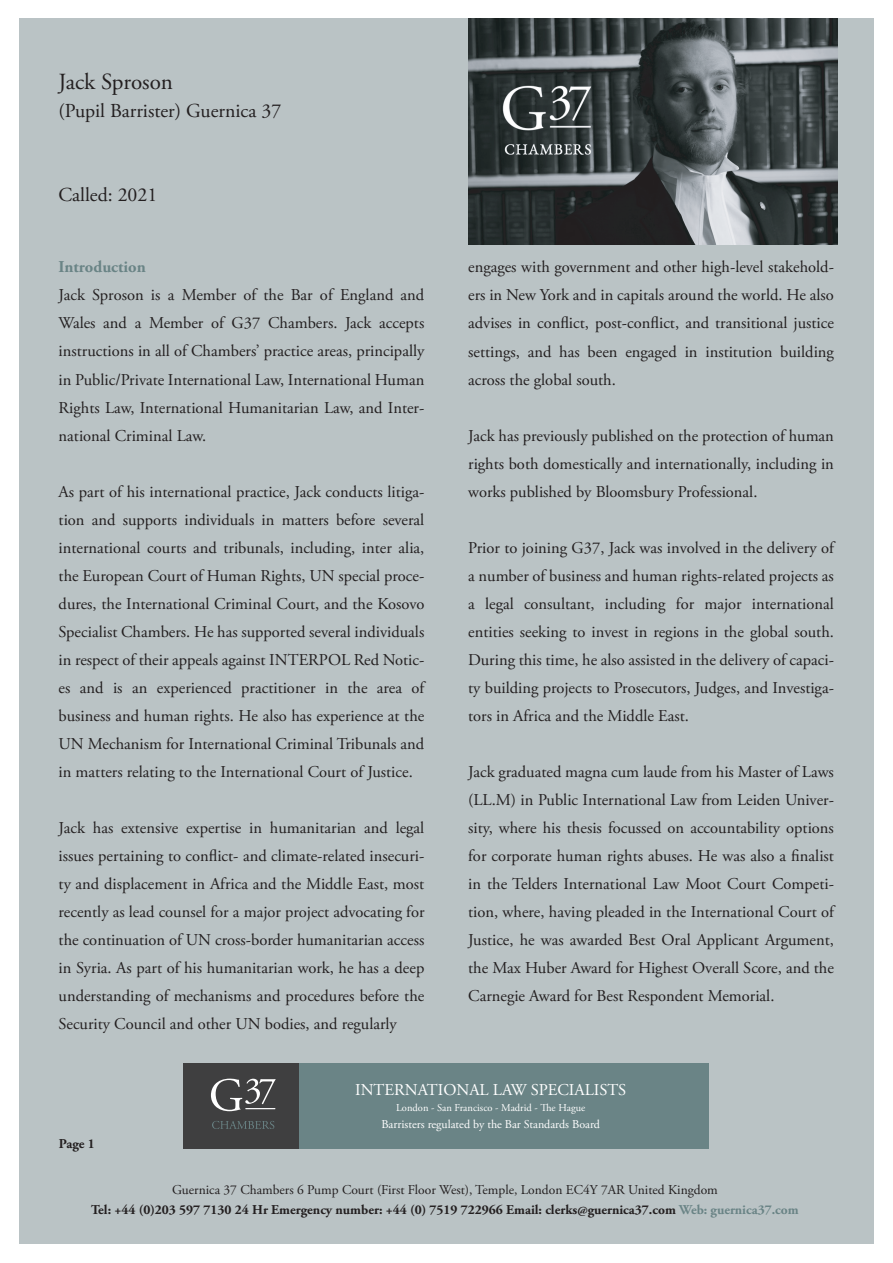
<style>
.page{position:relative;width:893px;height:1263px;background:#fff}
.page>*{position:absolute;margin:0;border:0;box-sizing:border-box;transform-origin:0 0}
.t1{font:23.1px "Adobe Garamond Pro";color:#231f20}
.t2{font:19.8px "Adobe Garamond Pro";color:#231f20}
.t3{font:16.5px/28px "Adobe Garamond Pro";color:#231f20;text-align:justify}
.t4{font:16.5px "Adobe Garamond Pro";color:#fff}
.t5{font:700 16.5px "Adobe Garamond Pro";color:#6a8486}
.t6{font:700 13.5px/19.5px "Adobe Garamond Pro";color:#231f20;text-align:center}
.t7{font:12px "Adobe Garamond Pro";color:#fff}
.t8{font:10.5px "Adobe Garamond Pro";color:#fff}
.s1{font-weight:400}
.s2{color:#6a8486}
</style>
<div class="page">
<div style="left:19px;top:19px;width:855px;height:1224px;background:#bac3c5"></div>
<div style="left:183px;top:1063px;width:121px;height:85px;background:#3f3f40"></div>
<svg style="left:212px;top:1121px;width:62px;height:8px"></svg>
<svg style="left:211px;top:1078px;width:65px;height:33px"></svg>
<div style="left:299px;top:1063px;width:410px;height:85px;background:#6a8486"></div>
<img style="left:468px;top:18px;width:370px;height:227px">
<h1 class="t1" style="left:58px;top:73px;width:116px">Jack Sproson</h1>
<p class="t2" style="left:58px;top:103px;width:224px">(Pupil Barrister) Guernica 37</p>
<p class="t2" style="left:58px;top:187px;width:100px">Called: 2021</p>
<p class="t5" style="left:59px;top:261px;width:89px">Introduction</p>
<p class="t3" style="left:59px;top:283px;width:367px">Jack Sproson is a Member of the Bar of England and Wales and a Member of G37 Chambers. Jack accepts instructions in all of Chambers’ practice areas, principally in Public/Private International Law, International Human Rights Law, International Humanitarian Law, and Inter&shy;national Criminal Law.</p>
<p class="t3" style="left:59px;top:479px;width:367px">As part of his international practice, Jack conducts litiga&shy;tion and supports individuals in matters before several international courts and tribunals, including, inter alia, the European Court of Human Rights, UN special proce&shy;dures, the International Criminal Court, and the Kosovo Specialist Chambers. He has supported several individuals in respect of their appeals against INTERPOL Red Notic&shy;es and is an experienced practitioner in the area of business and human rights. He also has experience at the UN Mechanism for International Criminal Tribunals and in matters relating to the International Court of Justice.</p>
<p class="t3" style="left:59px;top:815px;width:367px">Jack has extensive expertise in humanitarian and legal issues pertaining to conflict- and climate-related insecuri&shy;ty and displacement in Africa and the Middle East, most recently as lead counsel for a major project advocating for the continuation of UN cross-border humanitarian access in Syria. As part of his humanitarian work, he has a deep understanding of mechanisms and procedures before the Security Council and other UN bodies, and regularly</p>
<p class="t3" style="left:468px;top:255px;width:367px">engages with government and other high-level stakehold&shy;ers in New York and in capitals around the world. He also advises in conflict, post-conflict, and transitional justice settings, and has been engaged in institution building across the global south.</p>
<p class="t3" style="left:468px;top:423px;width:367px">Jack has previously published on the protection of human rights both domestically and internationally, including in works published by Bloomsbury Professional.</p>
<p class="t3" style="left:468px;top:535px;width:367px">Prior to joining G37, Jack was involved in the delivery of a number of business and human rights-related projects as a legal consultant, including for major international entities seeking to invest in regions in the global south.<br>During this time, he also assisted in the delivery of capaci&shy;ty building projects to Prosecutors, Judges, and Investiga&shy;tors in Africa and the Middle East.</p>
<p class="t3" style="left:468px;top:759px;width:367px">Jack graduated magna cum laude from his Master of Laws (LL.M) in Public International Law from Leiden Univer&shy;sity, where his thesis focussed on accountability options for corporate human rights abuses. He was also a finalist in the Telders International Law Moot Court Competi&shy;tion, where, having pleaded in the International Court of Justice, he was awarded Best Oral Applicant Argument, the Max Huber Award for Highest Overall Score, and the Carnegie Award for Best Respondent Memorial.</p>
<p class="t6" style="left:59px;top:1136px;width:37px">Page 1</p>
<p class="t4" style="left:355px;top:1083px;width:273px">INTERNATIONAL LAW SPECIALISTS</p>
<p class="t8" style="left:396px;top:1103px;width:191px">London - San Francisco - Madrid - The Hague</p>
<p class="t7" style="left:381px;top:1119px;width:220px">Barristers regulated by the Bar Standards Board</p>
<p class="t6" style="left:91px;top:1181px;width:709px"><span class="s1">Guernica 37 Chambers 6 Pump Court (First Floor West), Temple, London EC4Y 7AR United Kingdom<br></span>Tel: +44 (0)203 597 7130 24 Hr Emergency number: +44 (0) 7519 722966 Email: clerks@guernica37.com <span class="s2">Web: guernica37.com</span></p>
</div>
